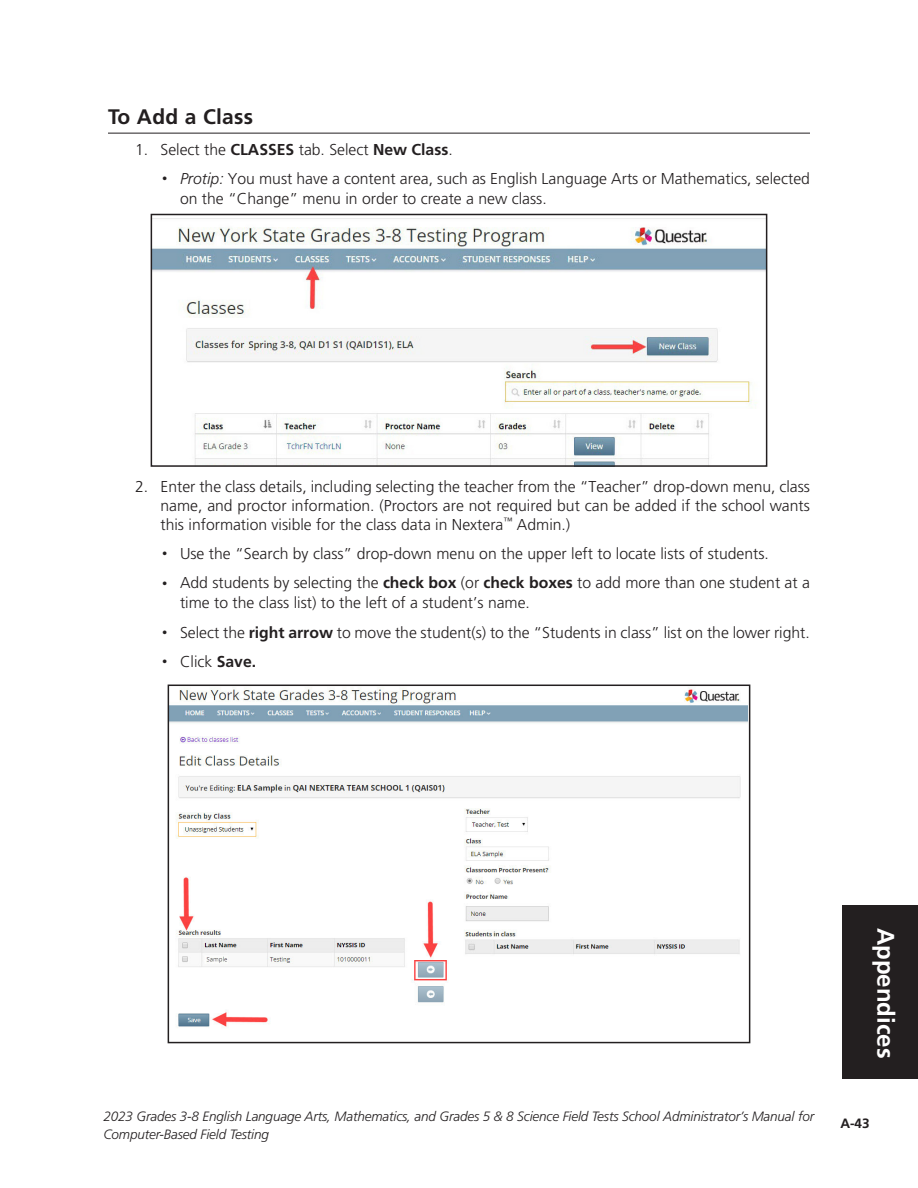
<style>
.page{position:relative;width:918px;height:1188px;background:#fff}
.page>*{position:absolute;margin:0;border:0;box-sizing:border-box;transform-origin:0 0}
.t1{font:700 24px "Frutiger LT Std";color:#fff}
.HD5-Apdx{font:700 21px "Frutiger LT Std";letter-spacing:.015em;color:#231f20}
.t2{font:300 15.75px/20.2px "Frutiger LT Std";color:#231f20}
.t3{font:italic 300 13.5px/18px "Frutiger LT Std";letter-spacing:-.01em;color:#231f20}
.t4{font:700 13.5px "Frutiger LT Std";color:#231f20}
.s1{font-weight:700}
.s2{font-weight:400;font-size:10.5px}
.s3{font-style:italic}
</style>
<div class="page">
<div style="left:842px;top:905px;width:76px;height:173px;background:#231f20"></div>
<hr style="left:108px;top:133px;width:702px;height:1px;background:#231f20">
<img style="left:154px;top:227px;width:610px;height:237px">
<div style="left:151px;top:214px;width:616px;height:253px;border:2px solid #231f20"></div>
<img style="left:171px;top:688px;width:576px;height:339px">
<div style="left:168px;top:685px;width:582px;height:358px;border:2px solid #231f20"></div>
<p class="HD5-Apdx" style="left:108px;top:104px;width:147px">To Add a Class</p>
<p class="t2" style="left:135px;top:139px;width:319px">1. Select the <span class="s1">CLASSES</span> tab. Select <span class="s1">New Class</span>.</p>
<p class="t2" style="left:180px;top:168px;width:632px;text-indent:-18px"><span class="s2">•</span> <span class="s3">Protip:</span> You must have a content area, such as English Language Arts or Mathematics, selected on the “Change” menu in order to create a new class.</p>
<p class="t2" style="left:160px;top:477px;width:651px;line-height:18.8px;text-align:justify;text-indent:-26px">2. Enter the class details, including selecting the teacher from the “Teacher” drop-down menu, class name, and proctor information. (Proctors are not required but can be added if the school wants this information visible for the class data in Nextera<sup>™</sup> Admin.)</p>
<p class="t2" style="left:162px;top:543px;width:609px"><span class="s2">•</span> Use the “Search by class” drop-down menu on the upper left to locate lists of students.</p>
<p class="t2" style="left:180px;top:573px;width:632px;text-indent:-18px"><span class="s2">•</span> Add students by selecting the <span class="s1">check box</span> (or <span class="s1">check boxes</span> to add more than one student at a time to the class list) to the left of a student’s name.</p>
<p class="t2" style="left:162px;top:622px;width:649px"><span class="s2">•</span> Select the <span class="s1">right arrow</span> to move the student(s) to the “Students in class” list on the lower right.</p>
<p class="t2" style="left:162px;top:651px;width:96px"><span class="s2">•</span> Click <span class="s1">Save.</span></p>
<p class="t3" style="left:104px;top:1108px;width:712px">2023 Grades 3-8 English Language Arts, Mathematics, and Grades 5 &amp; 8 Science Field Tests School Administrator’s Manual for<br>Computer-Based Field Testing</p>
<h1 class="t1" style="left:900px;top:928px;width:132px;rotate:90deg">Appendices</h1>
<p class="t4" style="left:847px;top:1110px;width:17px">43</p>
<p class="t4" style="left:840px;top:1115px;width:31px">A-43</p>
</div>
